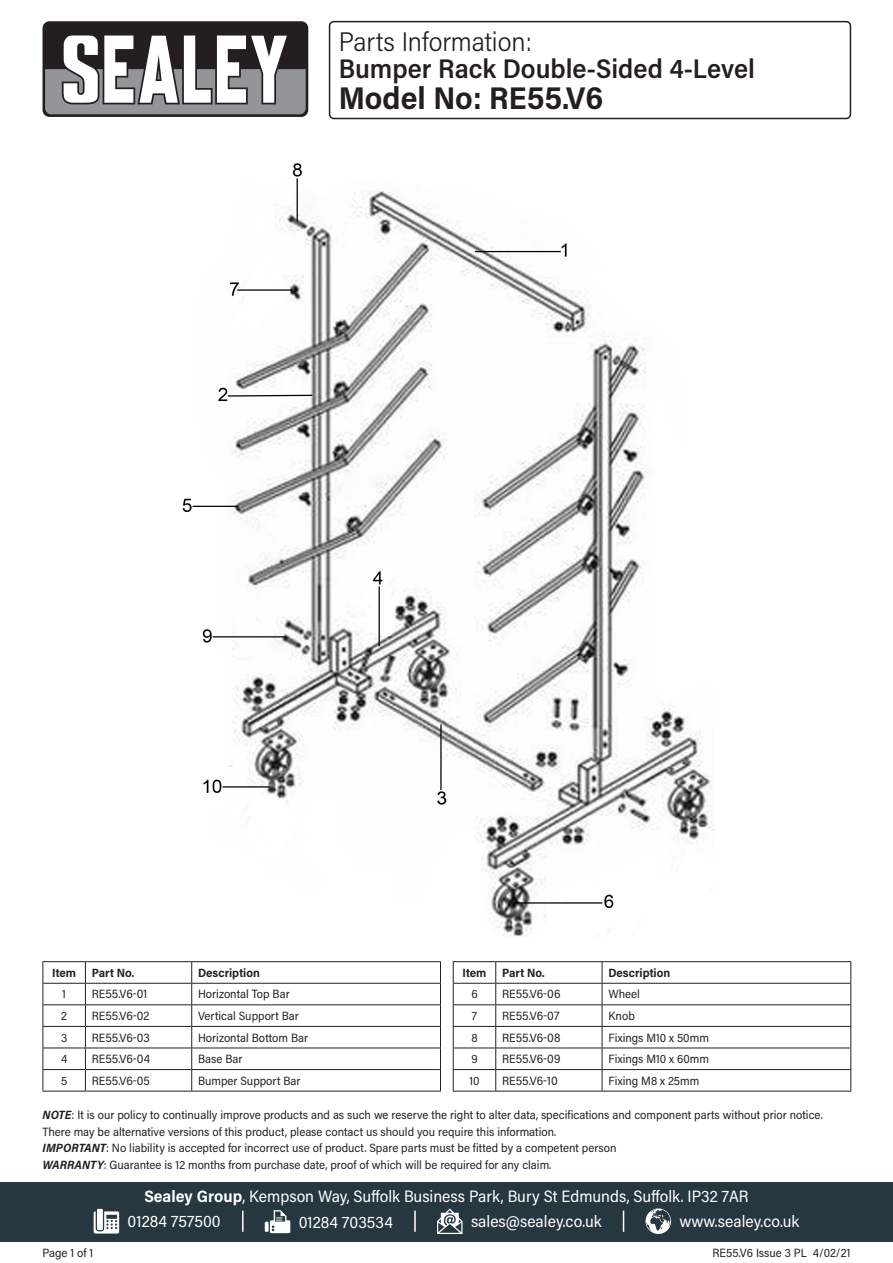
<style>
.page{position:relative;width:893px;height:1263px;background:#fff}
.page>*{position:absolute;margin:0;border:0;box-sizing:border-box;transform-origin:0 0}
.Model_Number{font:700 31.5px "Acumin Pro Semi Cond";color:#231f20}
.Product_Description{font:600 27px "Acumin Pro Semi Cond";color:#231f20}
.Parts_Information{font:300 27px "Acumin Pro Semi Cond";color:#231f20}
.Address{font:16.5px "Acumin Pro Semi Cond";color:#fff}
.Contact_Info{font:16.5px "Acumin Pro Semi Cond";color:#fff}
.Disclaimer{font:12px/16.5px "Acumin Pro Semi Cond";color:#231f20}
.Table_Body{font:12px "Acumin Pro Semi Cond";color:#231f20}
.Part_No__Body{font:12px "Acumin Pro Semi Cond";color:#231f20}
.Part_Description_HDR{font:700 12px "Acumin Pro Semi Cond";color:#231f20}
.Document_Info{font:12px "Acumin Pro Semi Cond";color:#231f20}
.Item_Body{font:12px "Acumin Pro Semi Cond";color:#231f20}
.Item_HDR{font:700 12px "Acumin Pro Semi Cond";letter-spacing:-.005em;color:#231f20}
.s1{font-weight:700;font-style:italic}
.s2{font-weight:700}
</style>
<div class="page">
<div style="left:43px;top:21px;width:265px;height:96px;background:#231f20;border-radius:7px"></div>
<svg style="left:45px;top:35px;width:261px;height:79px"></svg>
<div style="left:0;top:1182px;width:893px;height:60px;background:#27373f"></div>
<svg style="left:94px;top:1211px;width:25px;height:22px"></svg>
<div style="left:97px;top:1209px;width:6px;height:21px;background:#fff"></div>
<svg style="left:265px;top:1222px;width:4px;height:10px"></svg>
<svg style="left:270px;top:1210px;width:20px;height:23px"></svg>
<svg style="left:437px;top:1208px;width:25px;height:26px"></svg>
<svg style="left:645px;top:1208px;width:26px;height:26px"></svg>
<hr style="left:242px;top:1210px;width:2px;height:22px;background:#fff">
<svg style="left:623px;top:1210px;width:1px;height:22px"></svg>
<hr style="left:414px;top:1210px;width:2px;height:22px;background:#fff">
<div style="left:329px;top:21px;width:522px;height:98px;border:2px solid #231f20;border-radius:4px"></div>
<hr style="left:43px;top:961px;width:42px;height:1px;background:#231f20">
<hr style="left:85px;top:961px;width:107px;height:1px;background:#231f20">
<hr style="left:192px;top:961px;width:249px;height:1px;background:#231f20">
<hr style="left:43px;top:983px;width:42px;height:1px;background:#231f20">
<hr style="left:85px;top:983px;width:107px;height:1px;background:#231f20">
<hr style="left:192px;top:983px;width:249px;height:1px;background:#231f20">
<hr style="left:43px;top:1004px;width:42px;height:1px;background:#231f20">
<hr style="left:85px;top:1004px;width:107px;height:1px;background:#231f20">
<hr style="left:192px;top:1004px;width:249px;height:1px;background:#231f20">
<hr style="left:43px;top:1026px;width:42px;height:1px;background:#231f20">
<hr style="left:85px;top:1026px;width:107px;height:1px;background:#231f20">
<hr style="left:192px;top:1026px;width:249px;height:1px;background:#231f20">
<hr style="left:43px;top:1047px;width:42px;height:1px;background:#231f20">
<hr style="left:85px;top:1047px;width:107px;height:1px;background:#231f20">
<hr style="left:192px;top:1047px;width:249px;height:1px;background:#231f20">
<hr style="left:43px;top:1069px;width:42px;height:1px;background:#231f20">
<svg style="left:43px;top:962px;width:1px;height:129px"></svg>
<hr style="left:85px;top:1069px;width:107px;height:1px;background:#231f20">
<svg style="left:85px;top:962px;width:1px;height:129px"></svg>
<hr style="left:192px;top:1069px;width:249px;height:1px;background:#231f20">
<svg style="left:191px;top:962px;width:1px;height:129px"></svg>
<svg style="left:440px;top:962px;width:1px;height:129px"></svg>
<hr style="left:43px;top:1091px;width:42px;height:1px;background:#231f20">
<hr style="left:85px;top:1091px;width:107px;height:1px;background:#231f20">
<hr style="left:192px;top:1091px;width:249px;height:1px;background:#231f20">
<hr style="left:453px;top:961px;width:43px;height:1px;background:#231f20">
<hr style="left:496px;top:961px;width:106px;height:1px;background:#231f20">
<hr style="left:602px;top:961px;width:249px;height:1px;background:#231f20">
<hr style="left:453px;top:983px;width:43px;height:1px;background:#231f20">
<hr style="left:496px;top:983px;width:106px;height:1px;background:#231f20">
<hr style="left:602px;top:983px;width:249px;height:1px;background:#231f20">
<hr style="left:453px;top:1004px;width:43px;height:1px;background:#231f20">
<hr style="left:496px;top:1004px;width:106px;height:1px;background:#231f20">
<hr style="left:602px;top:1004px;width:249px;height:1px;background:#231f20">
<hr style="left:453px;top:1026px;width:43px;height:1px;background:#231f20">
<hr style="left:496px;top:1026px;width:106px;height:1px;background:#231f20">
<hr style="left:602px;top:1026px;width:249px;height:1px;background:#231f20">
<hr style="left:453px;top:1047px;width:43px;height:1px;background:#231f20">
<hr style="left:496px;top:1047px;width:106px;height:1px;background:#231f20">
<hr style="left:602px;top:1047px;width:249px;height:1px;background:#231f20">
<hr style="left:453px;top:1069px;width:43px;height:1px;background:#231f20">
<svg style="left:453px;top:962px;width:1px;height:129px"></svg>
<hr style="left:496px;top:1069px;width:106px;height:1px;background:#231f20">
<svg style="left:495px;top:962px;width:1px;height:129px"></svg>
<hr style="left:602px;top:1069px;width:249px;height:1px;background:#231f20">
<svg style="left:602px;top:962px;width:1px;height:129px"></svg>
<svg style="left:850px;top:962px;width:1px;height:129px"></svg>
<hr style="left:453px;top:1091px;width:43px;height:1px;background:#231f20">
<hr style="left:496px;top:1091px;width:106px;height:1px;background:#231f20">
<hr style="left:602px;top:1091px;width:249px;height:1px;background:#231f20">
<img style="left:182px;top:163px;width:532px;height:774px">
<p class="Parts_Information" style="left:339px;top:23px;width:195px">Parts Information:</p>
<p class="Product_Description" style="left:339px;top:49px;width:418px">Bumper Rack Double-Sided 4-Level</p>
<p class="Model_Number" style="left:339px;top:76px;width:266px">Model No: RE55.V6</p>
<p class="Item_HDR" style="left:52px;top:964px;width:25px">Item</p>
<p class="Part_Description_HDR" style="left:92px;top:964px;width:44px">Part No.</p>
<p class="Part_Description_HDR" style="left:198px;top:964px;width:63px">Description</p>
<p class="Item_Body" style="left:62px;top:986px;width:5px">1</p>
<p class="Part_No__Body" style="left:92px;top:986px;width:57px">RE55.V6-01</p>
<p class="Table_Body" style="left:198px;top:986px;width:93px">Horizontal Top Bar</p>
<p class="Item_Body" style="left:61px;top:1007px;width:7px">2</p>
<p class="Part_No__Body" style="left:92px;top:1007px;width:59px">RE55.V6-02</p>
<p class="Table_Body" style="left:198px;top:1007px;width:102px">Vertical Support Bar</p>
<p class="Item_Body" style="left:61px;top:1029px;width:8px">3</p>
<p class="Part_No__Body" style="left:92px;top:1029px;width:60px">RE55.V6-03</p>
<p class="Table_Body" style="left:198px;top:1029px;width:112px">Horizontal Bottom Bar</p>
<p class="Item_Body" style="left:61px;top:1051px;width:8px">4</p>
<p class="Part_No__Body" style="left:92px;top:1051px;width:60px">RE55.V6-04</p>
<p class="Table_Body" style="left:198px;top:1051px;width:46px">Base Bar</p>
<p class="Item_Body" style="left:61px;top:1072px;width:8px">5</p>
<p class="Part_No__Body" style="left:92px;top:1072px;width:60px">RE55.V6-05</p>
<p class="Table_Body" style="left:198px;top:1072px;width:104px">Bumper Support Bar</p>
<p class="Item_HDR" style="left:463px;top:964px;width:25px">Item</p>
<p class="Part_Description_HDR" style="left:502px;top:964px;width:44px">Part No.</p>
<p class="Part_Description_HDR" style="left:608px;top:964px;width:63px">Description</p>
<p class="Item_Body" style="left:471px;top:986px;width:8px">6</p>
<p class="Part_No__Body" style="left:502px;top:986px;width:60px">RE55.V6-06</p>
<p class="Table_Body" style="left:608px;top:986px;width:33px">Wheel</p>
<p class="Item_Body" style="left:472px;top:1007px;width:7px">7</p>
<p class="Part_No__Body" style="left:502px;top:1007px;width:59px">RE55.V6-07</p>
<p class="Table_Body" style="left:608px;top:1007px;width:28px">Knob</p>
<p class="Item_Body" style="left:471px;top:1029px;width:8px">8</p>
<p class="Part_No__Body" style="left:502px;top:1029px;width:60px">RE55.V6-08</p>
<p class="Table_Body" style="left:608px;top:1029px;width:102px">Fixings M10 x 50mm</p>
<p class="Item_Body" style="left:471px;top:1051px;width:8px">9</p>
<p class="Part_No__Body" style="left:502px;top:1051px;width:60px">RE55.V6-09</p>
<p class="Table_Body" style="left:608px;top:1051px;width:102px">Fixings M10 x 60mm</p>
<p class="Item_Body" style="left:469px;top:1072px;width:12px">10</p>
<p class="Part_No__Body" style="left:502px;top:1072px;width:57px">RE55.V6-10</p>
<p class="Table_Body" style="left:608px;top:1072px;width:92px">Fixing M8 x 25mm</p>
<p class="Disclaimer" style="left:43px;top:1106px;width:782px"><span class="s1">NOTE</span>: It is our policy to continually improve products and as such we reserve the right to alter data, specifications and component parts without prior notice.<br>There may be alternative versions of this product, please contact us should you require this information.</p>
<p class="Disclaimer" style="left:43px;top:1139px;width:575px"><span class="s1">IMPORTANT</span>: No liability is accepted for incorrect use of product. Spare parts must be fitted by a competent person</p>
<p class="Disclaimer" style="left:43px;top:1156px;width:510px"><span class="s1">WARRANTY</span>: Guarantee is 12 months from purchase date, proof of which will be required for any claim.</p>
<p class="Document_Info" style="left:43px;top:1244px;width:52px">Page 1 of 1</p>
<p class="Address" style="left:144px;top:1185px;width:606px"><span class="s2">Sealey Group</span>, Kempson Way, Suffolk Business Park, Bury St Edmunds, Suffolk. IP32 7AR</p>
<p class="Contact_Info" style="left:128px;top:1210px;width:95px">01284 757500</p>
<p class="Contact_Info" style="left:299px;top:1210px;width:96px">01284 703534</p>
<p class="Contact_Info" style="left:471px;top:1210px;width:132px">sales@sealey.co.uk</p>
<p class="Contact_Info" style="left:680px;top:1210px;width:121px">www.sealey.co.uk</p>
<p class="Document_Info" style="left:712px;top:1244px;width:139px">RE55.V6 Issue 3 PL 4/02/21</p>
</div>
